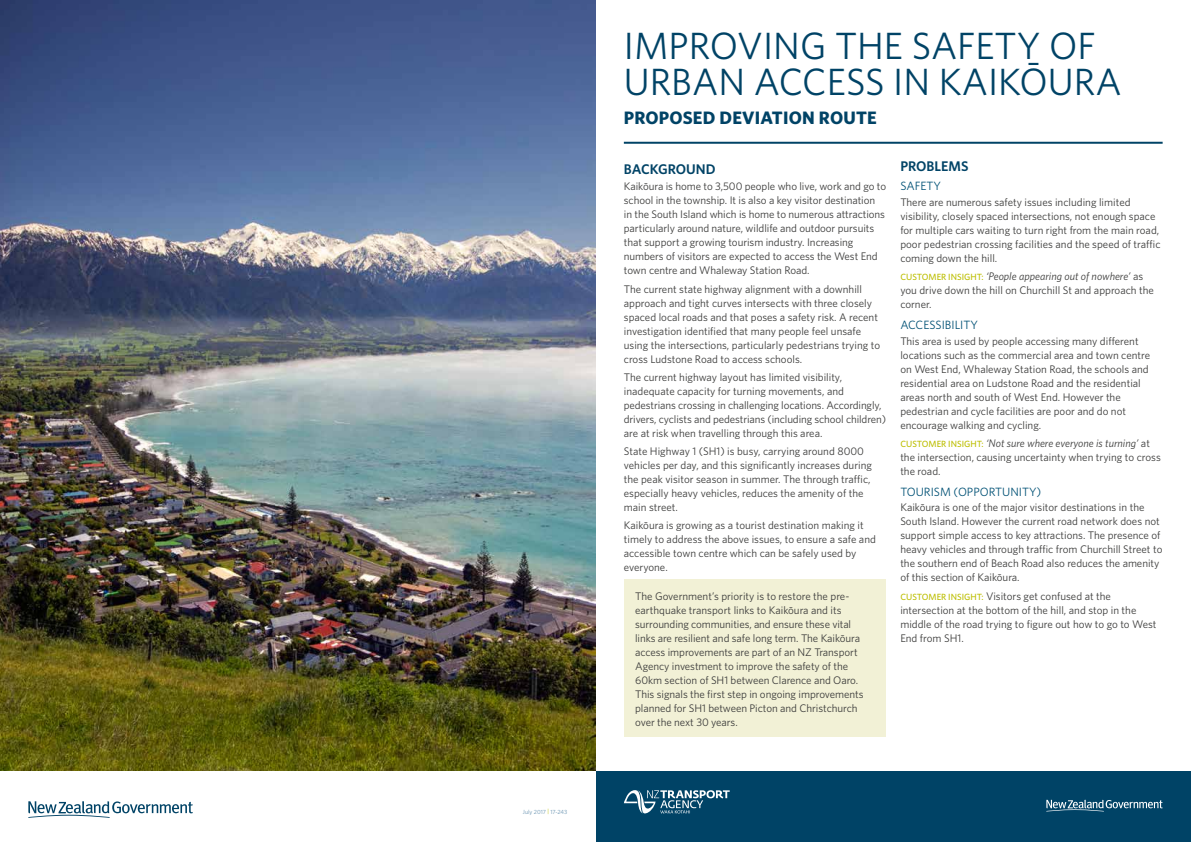
<style>
.page{position:relative;width:1191px;height:842px;background:#fff}
.page>*{position:absolute;margin:0;border:0;box-sizing:border-box;transform-origin:0 0}
.t1{font:38px/36px "Whitney";color:#004366}
.t2{font:700 18px "Whitney";letter-spacing:.01em;color:#004366}
.t3{font:600 14px "Whitney";color:#004366}
.t4{font:12px "Whitney";color:#005175}
.t5{font:11px/14px "Whitney";color:#3c3c3b}
.t6{font:6px "Whitney";color:#6893b1}
.s1{color:#bcbe00}
.s2{font-weight:500;font-size:9px;color:#bcbe00}
.s3{font-style:italic}
</style>
<div class="page">
<div style="left:624px;top:580px;width:261px;height:157px;background:#f2f1d6"></div>
<img style="left:0;top:0;width:595px;height:771px">
<div style="left:595px;top:771px;width:596px;height:71px;background:#004366"></div>
<svg style="left:624px;top:790px;width:105px;height:24px"></svg>
<hr style="left:624px;top:142px;width:538px;height:2px;background:#004366">
<svg style="left:28px;top:801px;width:165px;height:17px"></svg>
<svg style="left:1046px;top:800px;width:116px;height:11px"></svg>
<p class="t6" style="left:523px;top:807px;width:46px">July 2017 <span class="s1">|</span> 17-243</p>
<h1 class="t1" style="left:624px;top:27px;width:499px">IMPROVING THE SAFETY OF<br>URBAN ACCESS IN KAIKŌURA</h1>
<h2 class="t2" style="left:624px;top:105px;width:254px">PROPOSED DEVIATION ROUTE</h2>
<p class="t3" style="left:624px;top:159px;width:93px">BACKGROUND</p>
<p class="t5" style="left:624px;top:179px;width:264px">Kaikōura is home to 3,500 people who live, work and go to school in the township. It is also a key visitor destination in the South Island which is home to numerous attractions particularly around nature, wildlife and outdoor pursuits that support a growing tourism industry. Increasing numbers of visitors are expected to access the West End town centre and Whaleway Station Road.</p>
<p class="t5" style="left:624px;top:281px;width:258px">The current state highway alignment with a downhill approach and tight curves intersects with three closely spaced local roads and that poses a safety risk. A recent investigation identified that many people feel unsafe using the intersections, particularly pedestrians trying to cross Ludstone Road to access schools.</p>
<p class="t5" style="left:624px;top:370px;width:264px">The current highway layout has limited visibility, inadequate capacity for turning movements, and pedestrians crossing in challenging locations. Accordingly, drivers, cyclists and pedestrians (including school children) are at risk when travelling through this area.</p>
<p class="t5" style="left:624px;top:444px;width:250px">State Highway 1 (SH1) is busy, carrying around 8000 vehicles per day, and this significantly increases during the peak visitor season in summer. The through traffic, especially heavy vehicles, reduces the amenity of the main street.</p>
<p class="t5" style="left:624px;top:518px;width:253px">Kaikōura is growing as a tourist destination making it timely to address the above issues, to ensure a safe and accessible town centre which can be safely used by everyone.</p>
<p class="t5" style="left:635px;top:589px;width:230px">The Government’s priority is to restore the pre&shy;earthquake transport links to Kaikōura and its surrounding communities, and ensure these vital links are resilient and safe long term. The Kaikōura access improvements are part of an NZ Transport Agency investment to improve the safety of the 60km section of SH1 between Clarence and Oaro.<br>This signals the first step in ongoing improvements planned for SH1 between Picton and Christchurch over the next 30 years.</p>
<p class="t3" style="left:900px;top:156px;width:70px">PROBLEMS</p>
<p class="t4" style="left:900px;top:178px;width:42px">SAFETY</p>
<p class="t5" style="left:900px;top:195px;width:262px">There are numerous safety issues including limited visibility, closely spaced intersections, not enough space for multiple cars waiting to turn right from the main road, poor pedestrian crossing facilities and the speed of traffic coming down the hill.</p>
<p class="t5" style="left:900px;top:269px;width:255px"><span class="s2">CUSTOMER INSIGHT:</span> <span class="s3">‘People appearing out of nowhere’</span> as you drive down the hill on Churchill St and approach the corner.</p>
<p class="t4" style="left:900px;top:317px;width:79px">ACCESSIBILITY</p>
<p class="t5" style="left:900px;top:333px;width:251px">This area is used by people accessing many different locations such as the commercial area and town centre on West End, Whaleway Station Road, the schools and residential area on Ludstone Road and the residential areas north and south of West End. However the pedestrian and cycle facilities are poor and do not encourage walking and cycling.</p>
<p class="t5" style="left:900px;top:436px;width:262px"><span class="s2">CUSTOMER INSIGHT:</span> <span class="s3">‘Not sure where everyone is turning’</span> at the intersection, causing uncertainty when trying to cross the road.</p>
<p class="t4" style="left:900px;top:484px;width:143px">TOURISM (OPPORTUNITY)</p>
<p class="t5" style="left:900px;top:500px;width:263px">Kaikōura is one of the major visitor destinations in the South Island. However the current road network does not support simple access to key attractions. The presence of heavy vehicles and through traffic from Churchill Street to the southern end of Beach Road also reduces the amenity of this section of Kaikōura.</p>
<p class="t5" style="left:900px;top:588px;width:258px"><span class="s2">CUSTOMER INSIGHT:</span> Visitors get confused at the intersection at the bottom of the hill, and stop in the middle of the road trying to figure out how to go to West End from SH1.</p>
</div>
